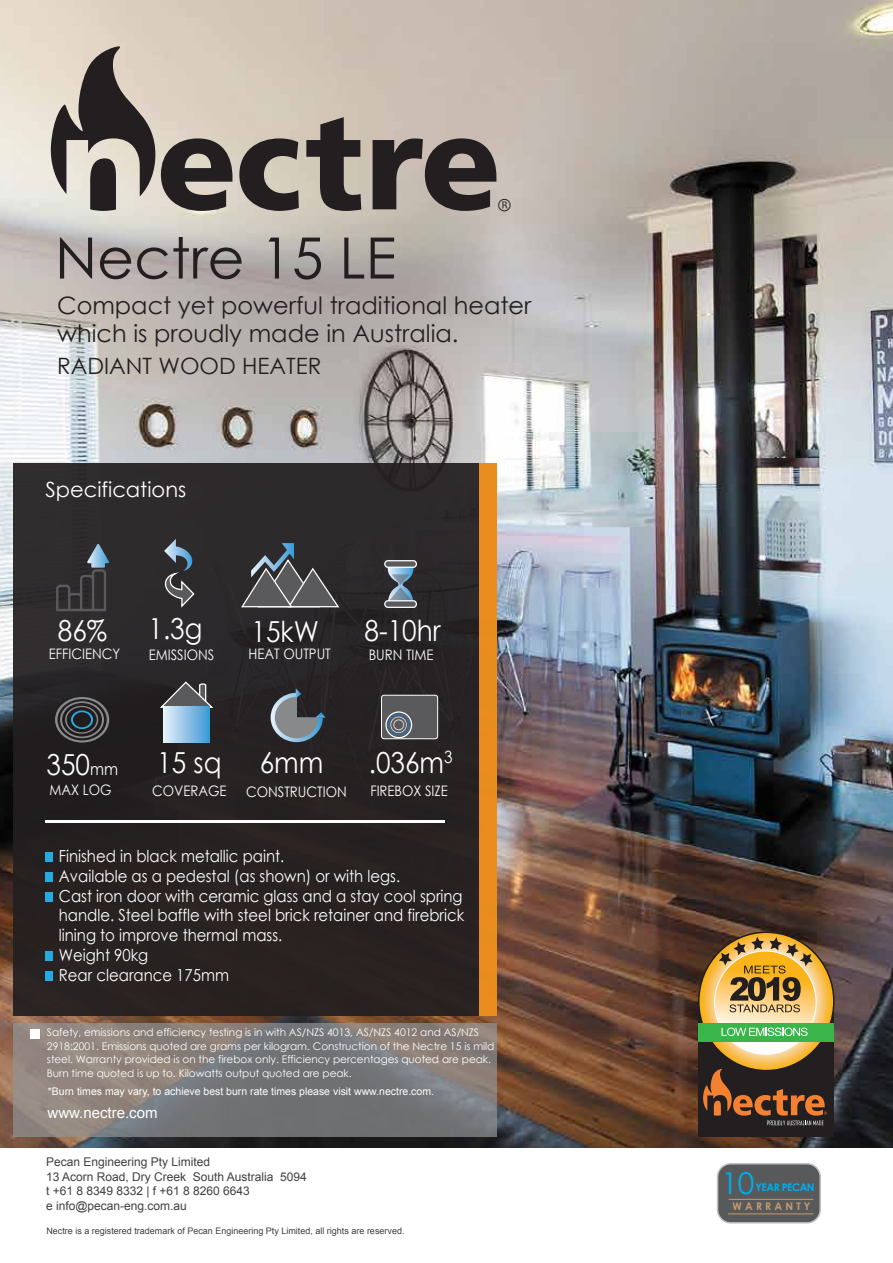
<style>
.page{position:relative;width:893px;height:1263px;background:#fff}
.page>*{position:absolute;margin:0;border:0;box-sizing:border-box;transform-origin:0 0}
.t1{font:57px "Century Gothic";color:#231f20}
.t2{font:30px "Century Gothic";color:#00aeef}
.t3{font:28.95px "Century Gothic";color:#fff;scale:.9 1}
.t4{font:24px/28.8px "Century Gothic";color:#231f20}
.t5{font:22.5px "Century Gothic";color:#231f20}
.t6{font:21px "Century Gothic";color:#fff}
.t7{font:21px "Candara";color:#231f20}
.t8{font:16.5px/19.8px "Century Gothic";color:#fff;scale:.9 1}
.t9{font:15px "Arial";color:#fff}
.t10{font:14.4px "Century Gothic";color:#fff;scale:.9 1}
.t11{font:12px/14.4px "Arial";color:#414042}
.t12{font:10.5px/13.5px "Century Gothic";letter-spacing:-.005em;color:#fff}
.t13{font:10.5px "Arial";color:#fff}
.t14{font:700 10.5px "Century Gothic";letter-spacing:-.05em;color:#00aeef}
.t15{font:700 10.5px "Century Gothic";letter-spacing:.3em;color:#c49a6c}
.t16{font:9px "Arial";color:#414042}
.s1{font-size:16.5px}
</style>
<div class="page">
<img style="left:0;top:0;width:893px;height:1148px">
<svg style="left:13px;top:1023px;width:483px;height:114px;background:#807c7a"></svg>
<div style="left:13px;top:463px;width:483px;height:553px;background:#231f20"></div>
<svg style="left:161px;top:138px;width:71px;height:73px;background:#635e59"></svg>
<svg style="left:239px;top:138px;width:60px;height:73px;background:#6d6861"></svg>
<svg style="left:306px;top:117px;width:55px;height:94px;background:#716b64"></svg>
<svg style="left:373px;top:138px;width:123px;height:73px;background:#625b58"></svg>
<svg style="left:50px;top:45px;width:105px;height:166px;background:#928c84"></svg>
<svg style="left:160px;top:681px;width:54px;height:28px"></svg>
<div style="left:164px;top:707px;width:45px;height:36px;background:linear-gradient(to right,#e5eefb,#3f9bd6)"></div>
<svg style="left:240px;top:543px;width:100px;height:65px"></svg>
<svg style="left:162px;top:539px;width:34px;height:70px"></svg>
<svg style="left:56px;top:544px;width:53px;height:67px"></svg>
<svg style="left:384px;top:567px;width:33px;height:33px"></svg>
<div style="left:385px;top:561px;width:31px;height:6px;background:#5a5a5d;border-radius:3px"></div>
<div style="left:384px;top:560px;width:33px;height:8px;border:1px solid #fff;border-radius:3px"></div>
<div style="left:385px;top:601px;width:31px;height:6px;background:#5a5a5d;border-radius:3px"></div>
<div style="left:384px;top:600px;width:33px;height:8px;border:1px solid #fff;border-radius:3px"></div>
<svg style="left:55px;top:697px;width:54px;height:45px"></svg>
<svg style="left:271px;top:688px;width:55px;height:54px"></svg>
<div style="left:382px;top:695px;width:56px;height:44px;background:#5a5a5d;border-radius:3px"></div>
<div style="left:381px;top:695px;width:57px;height:44px;border:1px solid #fff;border-radius:3px"></div>
<svg style="left:385px;top:711px;width:27px;height:27px"></svg>
<div style="left:718px;top:1164px;width:102px;height:59px;background:#58595b;border-radius:13px"></div>
<div style="left:717px;top:1163px;width:104px;height:60px;border:2px solid #bcbec0;border-radius:13px"></div>
<hr style="left:728px;top:1213px;width:85px;height:1px;background:#c49a6c">
<hr style="left:729px;top:1199px;width:84px;height:1px;background:#c49a6c">
<hr style="left:45px;top:821px;width:400px;height:2px;background:#fff">
<div style="left:479px;top:463px;width:17px;height:553px;background:#ea8c1e"></div>
<div style="left:45px;top:852px;width:7px;height:9px;background:#27aae1"></div>
<div style="left:45px;top:872px;width:7px;height:9px;background:#27aae1"></div>
<div style="left:45px;top:892px;width:7px;height:9px;background:#27aae1"></div>
<div style="left:45px;top:951px;width:7px;height:9px;background:#27aae1"></div>
<div style="left:45px;top:971px;width:7px;height:10px;background:#27aae1"></div>
<div style="left:30px;top:1029px;width:10px;height:9px;background:#fff"></div>
<div style="left:698px;top:1001px;width:136px;height:136px;background:#231f20"></div>
<svg style="left:699px;top:932px;width:135px;height:193px"></svg>
<h1 class="t1" style="left:55px;top:218px;width:343px">Nectre 15 LE</h1>
<h3 class="t7" style="left:498px;top:193px;width:15px">®</h3>
<h3 class="t4" style="left:57px;top:290px;width:476px">Compact yet powerful traditional heater which is proudly made in Australia.</h3>
<h3 class="t5" style="left:57px;top:350px;width:266px">RADIANT WOOD HEATER</h3>
<h3 class="t6" style="left:45px;top:475px;width:142px">Specifications</h3>
<h3 class="t3" style="left:58px;top:610px;width:56px">86%</h3>
<h3 class="t10" style="left:49px;top:644px;width:81px">EFFICIENCY</h3>
<h3 class="t3" style="left:149px;top:608px;width:61px">1.3g</h3>
<h3 class="t10" style="left:149px;top:645px;width:74px">EMISSIONS</h3>
<h3 class="t3" style="left:252px;top:611px;width:76px">15kW</h3>
<h3 class="t10" style="left:249px;top:644px;width:93px">HEAT OUTPUT</h3>
<h3 class="t3" style="left:364px;top:610px;width:86px">8-10hr</h3>
<h3 class="t10" style="left:369px;top:645px;width:74px">BURN TIME</h3>
<h3 class="t3" style="left:47px;top:744px;width:81px">350<span class="s1">mm</span></h3>
<h3 class="t10" style="left:49px;top:779px;width:71px">MAX LOG</h3>
<h3 class="t3" style="left:157px;top:742px;width:73px">15 sq</h3>
<h3 class="t10" style="left:152px;top:781px;width:84px">COVERAGE</h3>
<h3 class="t3" style="left:260px;top:743px;width:72px">6mm</h3>
<h3 class="t10" style="left:246px;top:781px;width:113px">CONSTRUCTION</h3>
<h3 class="t3" style="left:369px;top:742px;width:95px">.036m<sup>3</sup></h3>
<h3 class="t10" style="left:370px;top:780px;width:88px">FIREBOX SIZE</h3>
<p class="t8" style="left:59px;top:846px;width:452px">Finished in black metallic paint.<br>Available as a pedestal (as shown) or with legs.<br>Cast iron door with ceramic glass and a stay cool spring handle. Steel baffle with steel brick retainer and firebrick lining to improve thermal mass.<br>Weight 90kg<br>Rear clearance 175mm</p>
<p class="t12" style="left:47px;top:1025px;width:449px">Safety, emissions and efficiency testing is in with AS/NZS 4013, AS/NZS 4012 and AS/NZS 2918:2001. Emissions quoted are grams per kilogram. Construction of the Nectre 15 is mild steel. Warranty provided is on the firebox only. Efficiency percentages quoted are peak.<br>Burn time quoted is up to. Kilowatts output quoted are peak.</p>
<p class="t13" style="left:48px;top:1084px;width:388px">*Burn times may vary, to achieve best burn rate times please visit www.nectre.com.</p>
<h3 class="t9" style="left:48px;top:1102px;width:112px">www.nectre.com</h3>
<p class="t11" style="left:46px;top:1155px;width:262px">Pecan Engineering Pty Limited<br>13 Acorn Road, Dry Creek South Australia 5094 t +61 8 8349 8332 | f +61 8 8260 6643<br>e info@pecan-eng.com.au</p>
<p class="t16" style="left:46px;top:1225px;width:360px">Nectre is a registered trademark of Pecan Engineering Pty Limited, all rights are reserved.</p>
<h2 class="t2" style="left:721px;top:1163px;width:35px">10</h2>
<p class="t15" style="left:732px;top:1198px;width:79px">WARRANTY</p>
<p class="t14" style="left:756px;top:1179px;width:61px">YEAR PECAN</p>
</div>
